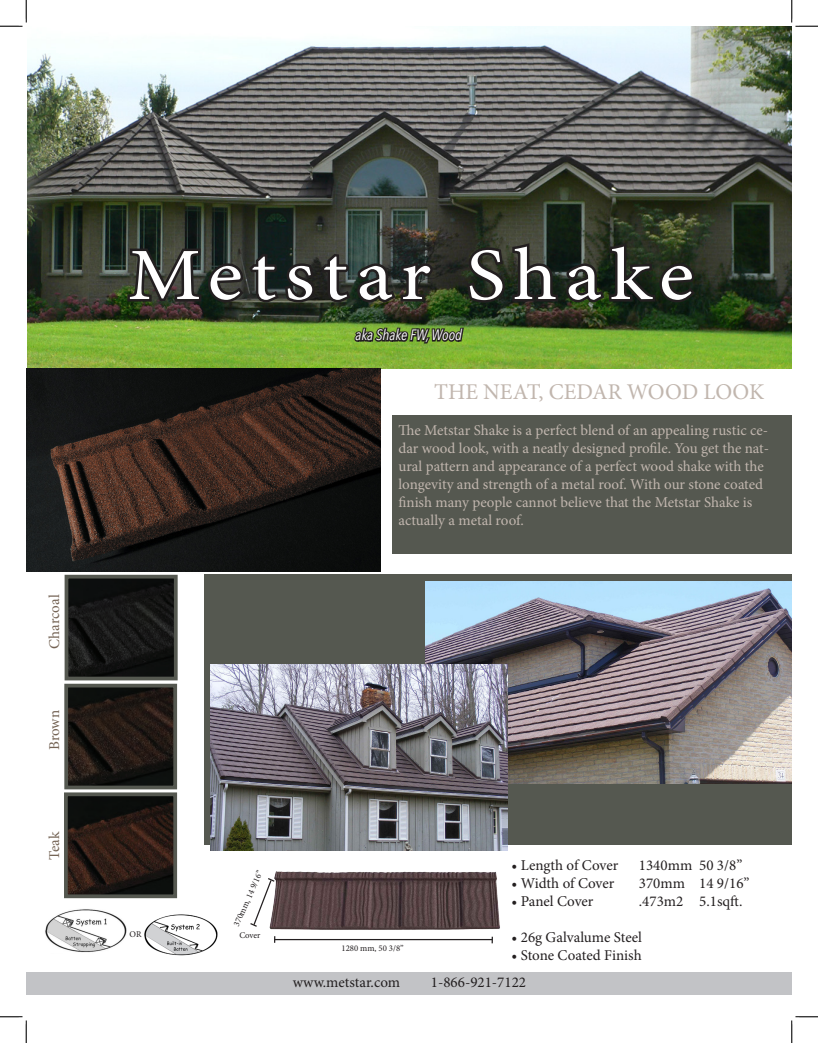
<style>
.page{position:relative;width:818px;height:1043px;background:#fff}
.page>*{position:absolute;margin:0;border:0;box-sizing:border-box;transform-origin:0 0}
.t1{font:73.75px "Minion Pro";letter-spacing:.095em;color:#fff;scale:1.12 1}
.t2{font:22.5px "Minion Pro";color:#c1b6ae}
.t3{font:15px/18px "Minion Pro";color:#c1b6ae}
.t4{font:15px "Minion Pro";color:#231f20}
.t5{font:15px "Minion Pro";letter-spacing:-.005em;color:#746354}
.t6{font:italic 15px "Avenir Next Condensed";color:#fff}
.t7{font:8.75px "Minion Pro";color:#231f20}
</style>
<div class="page">
<div style="left:204px;top:574px;width:587px;height:271px;background:#555850"></div>
<div style="left:392px;top:416px;width:399px;height:138px;background:#555850"></div>
<img style="left:28px;top:26px;width:763px;height:342px">
<div style="left:27px;top:971px;width:764px;height:23px;background:#c2c3c6"></div>
<img style="left:27px;top:368px;width:98px;height:203px">
<img style="left:507px;top:581px;width:284px;height:202px">
<img style="left:210px;top:688px;width:297px;height:162px">
<img style="left:269px;top:871px;width:231px;height:59px">
<img style="left:69px;top:797px;width:103px;height:96px">
<div style="left:64px;top:792px;width:113px;height:106px;border:4px solid #555850"></div>
<img style="left:70px;top:580px;width:55px;height:95px">
<div style="left:65px;top:575px;width:113px;height:105px;border:4px solid #555850"></div>
<img style="left:69px;top:688px;width:103px;height:96px">
<div style="left:64px;top:683px;width:113px;height:106px;border:4px solid #555850"></div>
<img style="left:144px;top:914px;width:74px;height:42px">
<hr style="left:274px;top:939px;width:218px;height:1px;background:#231f20">
<svg style="left:250px;top:876px;width:26px;height:51px"></svg>
<svg style="left:491px;top:936px;width:2px;height:7px"></svg>
<img style="left:45px;top:909px;width:81px;height:44px">
<img style="left:125px;top:52px;width:573px;height:636px">
<svg style="left:0;top:0;width:27px;height:27px"></svg>
<svg style="left:0;top:1016px;width:27px;height:26px"></svg>
<svg style="left:790px;top:0;width:28px;height:27px"></svg>
<svg style="left:791px;top:1016px;width:27px;height:26px"></svg>
<p class="t5" style="left:44px;top:648px;width:56px;rotate:-90deg">Charcoal</p>
<p class="t5" style="left:44px;top:750px;width:42px;rotate:-90deg">Brown</p>
<p class="t5" style="left:44px;top:860px;width:30px;rotate:-90deg">Teak</p>
<p class="t1" style="left:128px;top:226px;width:507px">Metstar Shake</p>
<p class="t6" style="left:355px;top:326px;width:108px">aka Shake FW, Wood</p>
<p class="t2" style="left:434px;top:377px;width:331px">THE NEAT, CEDAR WOOD LOOK</p>
<p class="t3" style="left:398px;top:421px;width:372px">The Metstar Shake is a perfect blend of an appealing rustic ce&shy;dar wood look, with a neatly designed profile. You get the nat&shy;ural pattern and appearance of a perfect wood shake with the longevity and strength of a metal roof. With our stone coated finish many people cannot believe that the Metstar Shake is actually a metal roof.</p>
<p class="t7" style="left:129px;top:928px;width:13px">OR</p>
<p class="t7" style="left:230px;top:923px;width:62px;rotate:-66deg">370mm, 14 9/16”</p>
<p class="t7" style="left:239px;top:929px;width:23px">Cover</p>
<p class="t7" style="left:341px;top:942px;width:64px">1280 mm, 50 3/8”</p>
<p class="t4" style="left:511px;top:855px;width:108px">• Length of Cover</p>
<p class="t4" style="left:511px;top:873px;width:104px">• Width of Cover</p>
<p class="t4" style="left:511px;top:891px;width:83px">• Panel Cover</p>
<p class="t4" style="left:511px;top:927px;width:132px">• 26g Galvalume Steel</p>
<p class="t4" style="left:511px;top:945px;width:132px">• Stone Coated Finish</p>
<p class="t4" style="left:699px;top:855px;width:45px">50 3/8”</p>
<p class="t4" style="left:699px;top:873px;width:52px">14 9/16”</p>
<p class="t4" style="left:699px;top:891px;width:45px">5.1sqft.</p>
<p class="t4" style="left:638px;top:855px;width:55px">1340mm</p>
<p class="t4" style="left:638px;top:873px;width:48px">370mm</p>
<p class="t4" style="left:638px;top:891px;width:46px">.473m2</p>
<p class="t4" style="left:293px;top:972px;width:109px">www.metstar.com</p>
<p class="t4" style="left:431px;top:972px;width:97px">1-866-921-7122</p>
</div>
